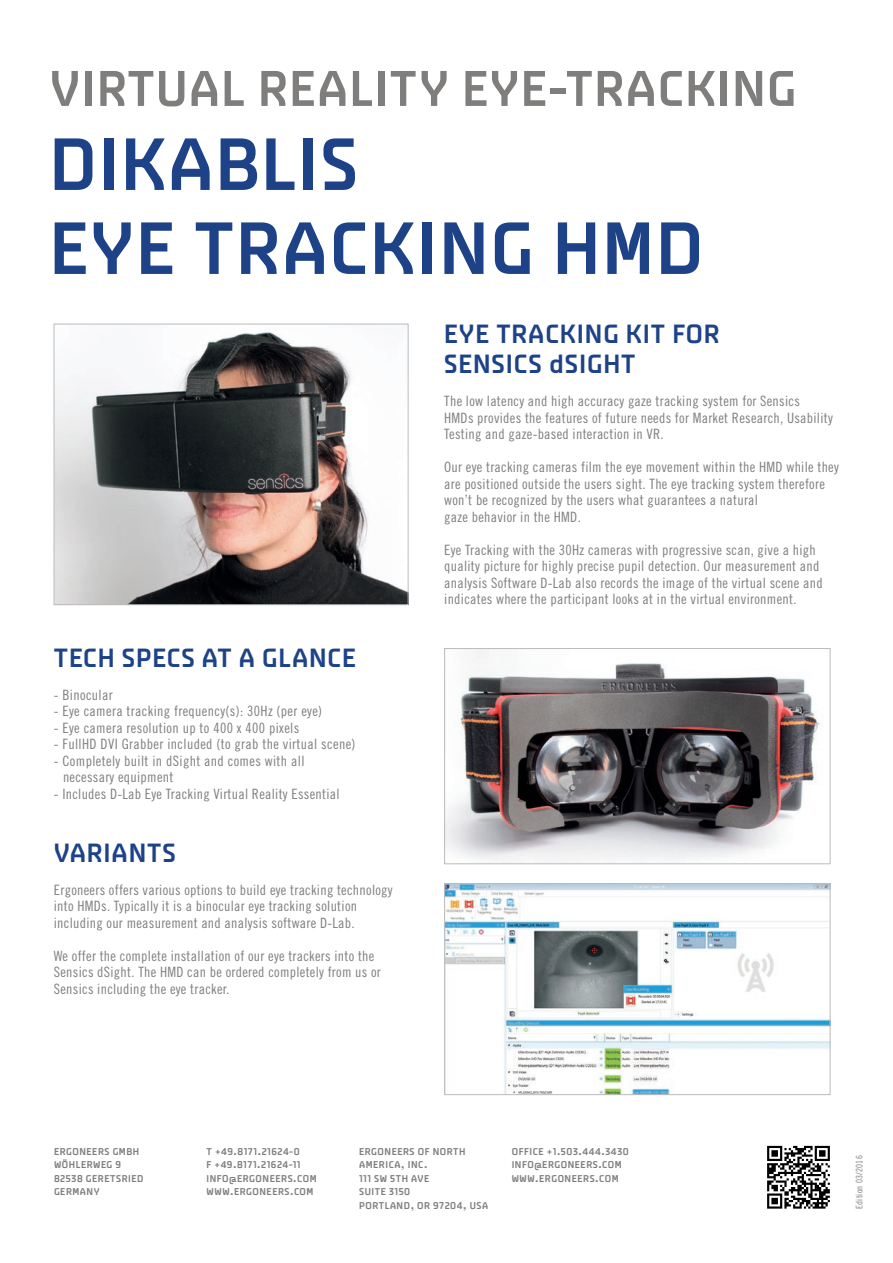
<style>
.page{position:relative;width:893px;height:1263px;background:#fff}
.page>*{position:absolute;margin:0;border:0;box-sizing:border-box;transform-origin:0 0}
.Headline{font:700 84px "Newtype Stereo";letter-spacing:.025em;color:#1d4288}
.Headline-2{font:700 57px "Newtype Stereo";letter-spacing:.025em;color:#7f7e7d}
.Zwischenüberschrift{font:700 30px "Newtype Stereo";letter-spacing:.03em;color:#1d4288}
.Fließtext{font:14.25px/16.5px "Trade Gothic Cond Eighteen";letter-spacing:.02em;color:#7f7e7d}
.t1{font:700 11.25px/13.5px "Newtype Stereo";letter-spacing:.05em;color:#7f7e7d}
.t2{font:9px "Trade Gothic Cond Eighteen";letter-spacing:.025em;color:#7f7e7d}
</style>
<div class="page">
<img style="left:446px;top:650px;width:374px;height:211px">
<div style="left:444px;top:648px;width:386px;height:216px;border:1px solid #bbbbbc"></div>
<img style="left:446px;top:885px;width:382px;height:208px">
<div style="left:444px;top:883px;width:386px;height:212px;border:1px solid #bbbbbc"></div>
<img style="left:56px;top:331px;width:350px;height:272px">
<div style="left:54px;top:324px;width:354px;height:281px;border:1px solid #bbbbbc"></div>
<svg style="left:767px;top:1146px;width:63px;height:62px"></svg>
<p class="Headline-2" style="left:50px;top:59px;width:748px">VIRTUAL REALITY EYE-TRACKING</p>
<p class="Headline" style="left:50px;top:120px;width:310px">DIKABLIS</p>
<p class="Headline" style="left:50px;top:204px;width:655px">EYE TRACKING HMD</p>
<p class="Zwischenüberschrift" style="left:54px;top:642px;width:304px">TECH SPECS AT A GLANCE</p>
<p class="Fließtext" style="left:54px;top:686px;width:60px">- Binocular</p>
<p class="Fließtext" style="left:54px;top:703px;width:270px">- Eye camera tracking frequency(s): 30Hz (per eye)</p>
<p class="Fließtext" style="left:54px;top:719px;width:247px">- Eye camera resolution up to 400 x 400 pixels</p>
<p class="Fließtext" style="left:54px;top:736px;width:303px">- FullHD DVI Grabber included (to grab the virtual scene)</p>
<p class="Fließtext" style="left:54px;top:752px;width:252px">- Completely built in dSight and comes with all</p>
<p class="Fließtext" style="left:63px;top:769px;width:112px">necessary equipment</p>
<p class="Fließtext" style="left:54px;top:785px;width:287px">- Includes D-Lab Eye Tracking Virtual Reality Essential</p>
<p class="Zwischenüberschrift" style="left:54px;top:837px;width:123px">VARIANTS</p>
<p class="Fließtext" style="left:54px;top:881px;width:340px">Ergoneers offers various options to build eye tracking technology into HMDs. Typically it is a binocular eye tracking solution including our measurement and analysis software D-Lab.</p>
<p class="Fließtext" style="left:54px;top:947px;width:329px">We offer the complete installation of our eye trackers into the<br>Sensics dSight. The HMD can be ordered completely from us or<br>Sensics including the eye tracker.</p>
<p class="Zwischenüberschrift" style="left:444px;top:318px;width:277px">EYE TRACKING KIT FOR</p>
<p class="Zwischenüberschrift" style="left:444px;top:348px;width:193px">SENSICS dSIGHT</p>
<p class="Fließtext" style="left:444px;top:393px;width:390px">The low latency and high accuracy gaze tracking system for Sensics<br>HMDs provides the features of future needs for Market Research, Usability<br>Testing and gaze-based interaction in VR.</p>
<p class="Fließtext" style="left:444px;top:459px;width:396px">Our eye tracking cameras film the eye movement within the HMD while they are positioned outside the users sight. The eye tracking system therefore won’t be recognized by the users what guarantees a natural</p>
<p class="Fließtext" style="left:444px;top:508px;width:138px">gaze behavior in the HMD.</p>
<p class="Fließtext" style="left:444px;top:541px;width:380px">Eye Tracking with the 30Hz cameras with progressive scan, give a high quality picture for highly precise pupil detection. Our measurement and analysis Software D-Lab also records the image of the virtual scene and indicates where the participant looks at in the virtual environment.</p>
<p class="t1" style="left:54px;top:1144px;width:87px">ERGONEERS GMBH</p>
<p class="t1" style="left:54px;top:1158px;width:69px">WÖHLERWEG 9</p>
<p class="t1" style="left:54px;top:1171px;width:91px">82538 GERETSRIED</p>
<p class="t1" style="left:54px;top:1185px;width:47px">GERMANY</p>
<p class="t1" style="left:207px;top:1144px;width:95px">T +49.8171.21624-0</p>
<p class="t1" style="left:207px;top:1158px;width:95px">F +49.8171.21624-11</p>
<p class="t1" style="left:207px;top:1171px;width:112px">INFO@ERGONEERS.COM</p>
<p class="t1" style="left:207px;top:1185px;width:108px">WWW.ERGONEERS.COM</p>
<p class="t1" style="left:359px;top:1144px;width:108px">ERGONEERS OF NORTH<br>AMERICA, INC.</p>
<p class="t1" style="left:359px;top:1171px;width:72px">111 SW 5TH AVE</p>
<p class="t1" style="left:359px;top:1185px;width:53px">SUITE 3150</p>
<p class="t1" style="left:359px;top:1198px;width:131px">PORTLAND, OR 97204, USA</p>
<p class="t1" style="left:512px;top:1144px;width:119px">OFFICE +1.503.444.3430</p>
<p class="t1" style="left:512px;top:1158px;width:112px">INFO@ERGONEERS.COM</p>
<p class="t1" style="left:512px;top:1171px;width:108px">WWW.ERGONEERS.COM</p>
<p class="t2" style="left:854px;top:1209px;width:55px;rotate:-90deg">Edition 03/2016</p>
</div>
